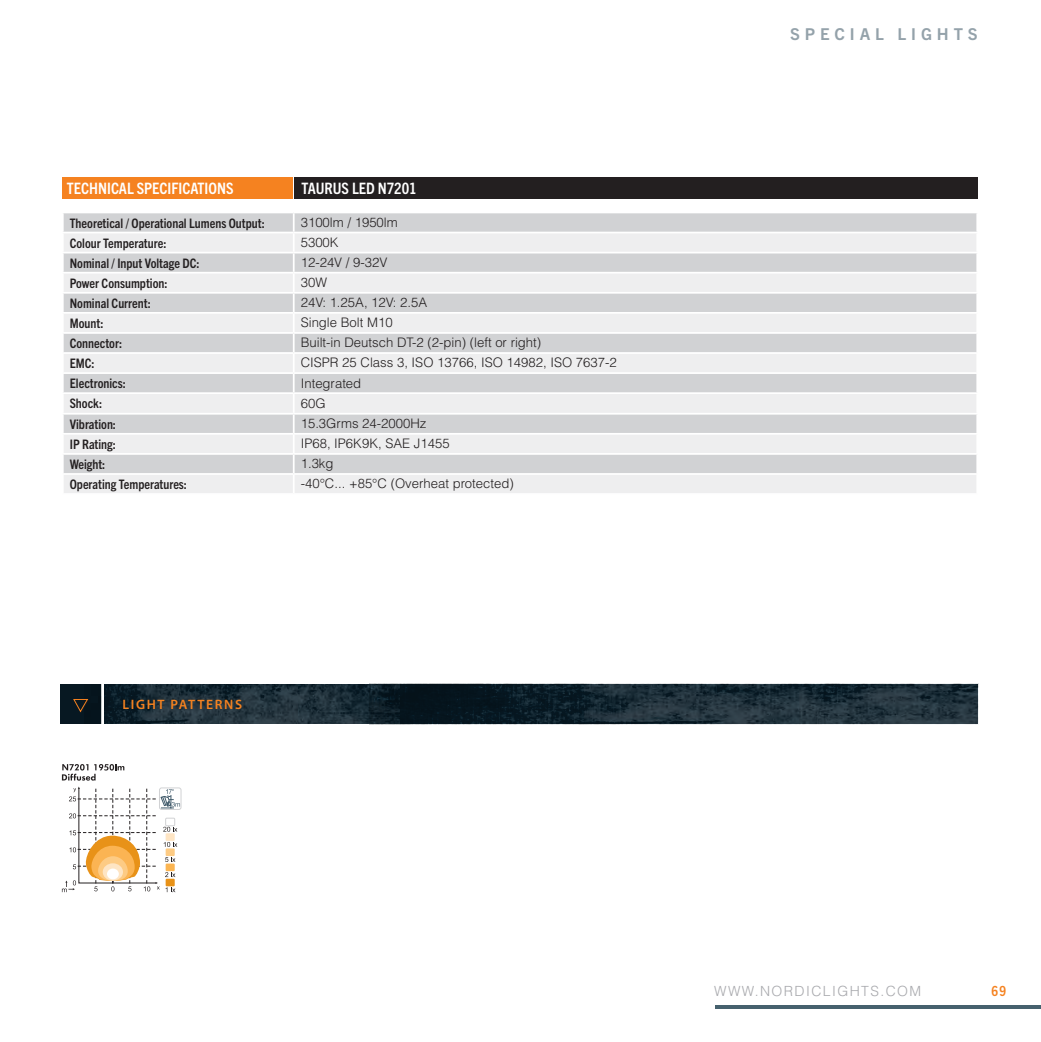
<style>
.page{position:relative;width:1041px;height:1042px;background:#fff}
.page>*{position:absolute;margin:0;border:0;box-sizing:border-box;transform-origin:0 0}
.t1{font:700 16.45px "Trade Gothic Next LT Pro";letter-spacing:.3em;color:#94a2aa}
.t2{font:700 condensed 15.75px "Trade Gothic Next LT Pro";color:#fff}
.t3{font:300 14px "Helvetica";letter-spacing:.1em;color:#a8a9ad}
.t4{font:700 condensed 14px "Trade Gothic Next LT Pro";color:#f58220}
.t5{font:600 13.65px "Myriad Pro";letter-spacing:.12em;color:#f58220}
.t6{font:300 13.12px "Helvetica";color:#231f20}
.t7{font:700 condensed 13.12px "Trade Gothic Next LT Pro";color:#231f20}
</style>
<div class="page">
<svg style="left:715px;top:1005px;width:325px;height:3px"></svg>
<div style="left:295px;top:177px;width:683px;height:21px;background:#231f20"></div>
<svg style="left:64px;top:213px;width:912px;height:19px;background:#d2d3d5"></svg>
<svg style="left:64px;top:234px;width:912px;height:259px;background:#e1e1e3"></svg>
<svg style="left:293px;top:213px;width:1px;height:280px"></svg>
<svg style="left:976px;top:213px;width:1px;height:260px"></svg>
<hr style="left:62px;top:232px;width:232px;height:1px;background:#fff">
<hr style="left:294px;top:232px;width:684px;height:1px;background:#fff">
<hr style="left:62px;top:252px;width:232px;height:1px;background:#fff">
<hr style="left:294px;top:252px;width:684px;height:1px;background:#fff">
<hr style="left:62px;top:272px;width:232px;height:1px;background:#fff">
<hr style="left:294px;top:272px;width:684px;height:1px;background:#fff">
<hr style="left:62px;top:292px;width:232px;height:1px;background:#fff">
<hr style="left:294px;top:292px;width:684px;height:1px;background:#fff">
<hr style="left:62px;top:312px;width:232px;height:2px;background:#fff">
<hr style="left:294px;top:312px;width:684px;height:2px;background:#fff">
<hr style="left:62px;top:332px;width:232px;height:2px;background:#fff">
<hr style="left:294px;top:332px;width:684px;height:2px;background:#fff">
<hr style="left:62px;top:352px;width:232px;height:2px;background:#fff">
<hr style="left:294px;top:352px;width:684px;height:2px;background:#fff">
<hr style="left:62px;top:372px;width:232px;height:2px;background:#fff">
<hr style="left:294px;top:372px;width:684px;height:2px;background:#fff">
<hr style="left:62px;top:392px;width:232px;height:2px;background:#fff">
<hr style="left:294px;top:392px;width:684px;height:2px;background:#fff">
<hr style="left:62px;top:413px;width:232px;height:1px;background:#fff">
<hr style="left:294px;top:413px;width:684px;height:1px;background:#fff">
<hr style="left:62px;top:433px;width:232px;height:1px;background:#fff">
<hr style="left:294px;top:433px;width:684px;height:1px;background:#fff">
<hr style="left:62px;top:453px;width:232px;height:1px;background:#fff">
<hr style="left:294px;top:453px;width:684px;height:1px;background:#fff">
<hr style="left:62px;top:473px;width:232px;height:2px;background:#fff">
<svg style="left:63px;top:213px;width:1px;height:260px"></svg>
<hr style="left:294px;top:473px;width:684px;height:2px;background:#fff">
<div style="left:62px;top:177px;width:231px;height:21px;background:#f58220"></div>
<div style="left:60px;top:684px;width:41px;height:39px;background:#071822"></div>
<img style="left:104px;top:684px;width:265px;height:39px">
<img style="left:369px;top:683px;width:609px;height:41px">
<svg style="left:73px;top:699px;width:16px;height:13px"></svg>
<div style="left:159px;top:787px;width:22px;height:22px;border:1px solid #d1d2d4;border-radius:2px"></div>
<svg style="left:62px;top:786px;width:118px;height:106px"></svg>
<div style="left:103px;top:863px;width:20px;height:17px;background:#fee5c4;border-radius:50%"></div>
<div style="left:107px;top:868px;width:12px;height:11px;background:#fff;border-radius:50%"></div>
<svg style="left:62px;top:764px;width:62px;height:16px"></svg>
<p class="t2" style="left:67px;top:177px;width:168px">TECHNICAL SPECIFICATIONS</p>
<p class="t2" style="left:301px;top:177px;width:117px">TAURUS LED N7201</p>
<p class="t7" style="left:70px;top:214px;width:196px">Theoretical / Operational Lumens Output:</p>
<p class="t6" style="left:301px;top:214px;width:99px">3100lm / 1950lm</p>
<p class="t7" style="left:70px;top:234px;width:98px">Colour Temperature:</p>
<p class="t6" style="left:301px;top:234px;width:39px">5300K</p>
<p class="t7" style="left:70px;top:254px;width:131px">Nominal / Input Voltage DC:</p>
<p class="t6" style="left:301px;top:254px;width:88px">12-24V / 9-32V</p>
<p class="t7" style="left:70px;top:274px;width:99px">Power Consumption:</p>
<p class="t6" style="left:301px;top:274px;width:28px">30W</p>
<p class="t7" style="left:70px;top:294px;width:82px">Nominal Current:</p>
<p class="t6" style="left:301px;top:294px;width:128px">24V: 1.25A, 12V: 2.5A</p>
<p class="t7" style="left:70px;top:314px;width:35px">Mount:</p>
<p class="t6" style="left:301px;top:314px;width:93px">Single Bolt M10</p>
<p class="t7" style="left:70px;top:334px;width:54px">Connector:</p>
<p class="t6" style="left:301px;top:334px;width:242px">Built-in Deutsch DT-2 (2-pin) (left or right)</p>
<p class="t7" style="left:70px;top:354px;width:26px">EMC:</p>
<p class="t6" style="left:301px;top:354px;width:317px">CISPR 25 Class 3, ISO 13766, ISO 14982, ISO 7637-2</p>
<p class="t7" style="left:70px;top:374px;width:58px">Electronics:</p>
<p class="t6" style="left:301px;top:374px;width:62px">Integrated</p>
<p class="t7" style="left:70px;top:394px;width:34px">Shock:</p>
<p class="t6" style="left:301px;top:394px;width:26px">60G</p>
<p class="t7" style="left:70px;top:415px;width:48px">Vibration:</p>
<p class="t6" style="left:301px;top:415px;width:127px">15.3Grms 24-2000Hz</p>
<p class="t7" style="left:70px;top:435px;width:48px">IP Rating:</p>
<p class="t6" style="left:301px;top:435px;width:150px">IP68, IP6K9K, SAE J1455</p>
<p class="t7" style="left:70px;top:455px;width:37px">Weight:</p>
<p class="t6" style="left:301px;top:455px;width:34px">1.3kg</p>
<p class="t7" style="left:70px;top:475px;width:119px">Operating Temperatures:</p>
<p class="t6" style="left:301px;top:475px;width:214px">-40°C... +85°C (Overheat protected)</p>
<p class="t5" style="left:122px;top:696px;width:121px">LIGHT PATTERNS</p>
<p class="t1" style="left:790px;top:23px;width:189px">SPECIAL LIGHTS</p>
<p class="t3" style="left:714px;top:981px;width:208px">WWW.NORDICLIGHTS.COM</p>
<p class="t4" style="left:991px;top:980px;width:16px">69</p>
</div>
